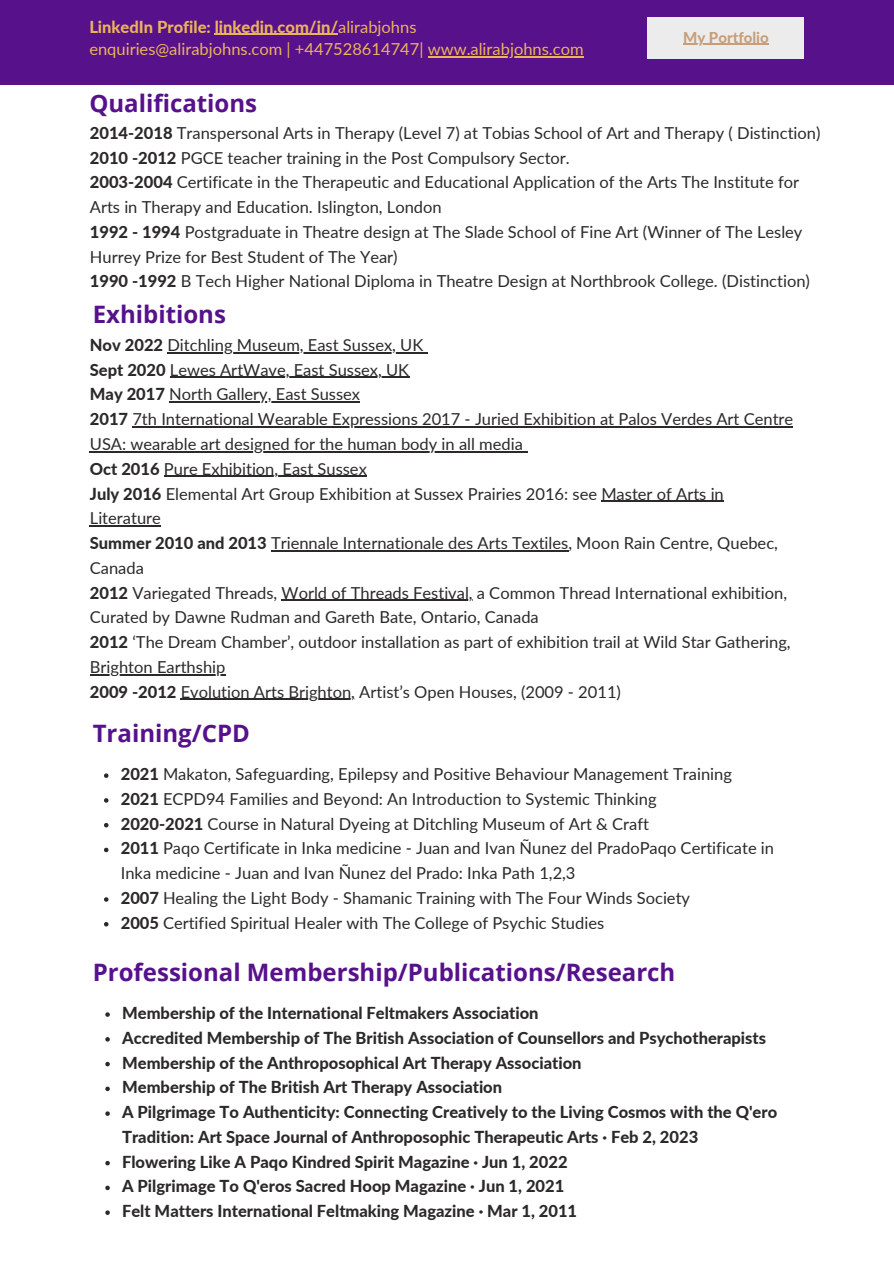
<style>
.page{position:relative;width:894px;height:1264px;background:#fff}
.page>*{position:absolute;margin:0;border:0;box-sizing:border-box;transform-origin:0 0}
.t1{font:700 24px "Open Sans";color:#56118b}
.t2{font:16.5px/24.8px "Lato";color:#2b2929}
.t3{font:800 16.5px/24.8px "Lato";color:#2b2929}
.t4{font:16.5px/22.5px "Lato";color:#edb35b}
.t5{font:800 15px "Lato";color:#c89e79}
.s1{font-weight:800}
</style>
<div class="page">
<div style="left:0;top:0;width:893px;height:85px;background:#56118b"></div>
<hr style="left:215px;top:34px;width:123px;height:1px;background:#edb35b">
<hr style="left:427px;top:56px;width:156px;height:1px;background:#edb35b">
<hr style="left:167px;top:352px;width:256px;height:1px;background:#2b2929">
<hr style="left:170px;top:377px;width:239px;height:1px;background:#2b2929">
<hr style="left:169px;top:401px;width:191px;height:2px;background:#2b2929">
<hr style="left:132px;top:426px;width:661px;height:1px;background:#2b2929">
<hr style="left:90px;top:451px;width:433px;height:1px;background:#2b2929">
<hr style="left:164px;top:476px;width:203px;height:1px;background:#2b2929">
<hr style="left:601px;top:500px;width:122px;height:2px;background:#2b2929">
<hr style="left:90px;top:525px;width:71px;height:1px;background:#2b2929">
<hr style="left:271px;top:550px;width:297px;height:1px;background:#2b2929">
<hr style="left:281px;top:599px;width:191px;height:2px;background:#2b2929">
<hr style="left:90px;top:674px;width:135px;height:1px;background:#2b2929">
<hr style="left:181px;top:698px;width:174px;height:2px;background:#2b2929">
<svg style="left:104px;top:773px;width:4px;height:5px"></svg>
<svg style="left:104px;top:798px;width:4px;height:4px"></svg>
<svg style="left:104px;top:823px;width:4px;height:4px"></svg>
<svg style="left:104px;top:847px;width:4px;height:5px"></svg>
<svg style="left:104px;top:897px;width:4px;height:4px"></svg>
<svg style="left:104px;top:922px;width:4px;height:4px"></svg>
<div style="left:647px;top:17px;width:157px;height:42px;background:#edeced"></div>
<hr style="left:683px;top:44px;width:85px;height:1px;background:#c89e79">
<svg style="left:105px;top:1012px;width:5px;height:4px"></svg>
<svg style="left:105px;top:1037px;width:5px;height:4px"></svg>
<svg style="left:105px;top:1061px;width:5px;height:5px"></svg>
<svg style="left:105px;top:1086px;width:5px;height:5px"></svg>
<svg style="left:105px;top:1111px;width:5px;height:4px"></svg>
<svg style="left:105px;top:1160px;width:5px;height:5px"></svg>
<svg style="left:105px;top:1185px;width:5px;height:5px"></svg>
<svg style="left:105px;top:1210px;width:5px;height:4px"></svg>
<p class="t4" style="left:89px;top:15px;width:495px"><span class="s1">LinkedIn Profile: linkedin.com/in/</span>alirabjohns enquiries@alirabjohns.com | +447528614747| www.alirabjohns.com</p>
<h1 class="t1" style="left:89px;top:86px;width:169px">Qualifications</h1>
<p class="t5" style="left:683px;top:28px;width:87px">My Portfolio</p>
<p class="t2" style="left:90px;top:120px;width:732px"><span class="s1">2014-2018</span> Transpersonal Arts in Therapy (Level 7) at Tobias School of Art and Therapy ( Distinction)<br><span class="s1">2010 -2012</span> PGCE teacher training in the Post Compulsory Sector.<br><span class="s1">2003-2004</span> Certificate in the Therapeutic and Educational Application of the Arts The Institute for Arts in Therapy and Education. Islington, London<br><span class="s1">1992 - 1994</span> Postgraduate in Theatre design at The Slade School of Fine Art (Winner of The Lesley Hurrey Prize for Best Student of The Year)<br><span class="s1">1990 -1992</span> B Tech Higher National Diploma in Theatre Design at Northbrook College. (Distinction)</p>
<h1 class="t1" style="left:93px;top:297px;width:135px">Exhibitions</h1>
<p class="t2" style="left:90px;top:332px;width:704px"><span class="s1">Nov 2022</span> Ditchling Museum, East Sussex, UK<br><span class="s1">Sept 2020</span> Lewes ArtWave, East Sussex, UK<br><span class="s1">May 2017</span> North Gallery, East Sussex<br><span class="s1">2017</span> 7th International Wearable Expressions 2017 - Juried Exhibition at Palos Verdes Art Centre USA: wearable art designed for the human body in all media<br><span class="s1">Oct 2016</span> Pure Exhibition, East Sussex<br><span class="s1">July 2016</span> Elemental Art Group Exhibition at Sussex Prairies 2016: see Master of Arts in Literature<br><span class="s1">Summer 2010 and 2013</span> Triennale Internationale des Arts Textiles, Moon Rain Centre, Quebec, Canada<br><span class="s1">2012</span> Variegated Threads, World of Threads Festival, a Common Thread International exhibition, Curated by Dawne Rudman and Gareth Bate, Ontario, Canada<br><span class="s1">2012</span> ‘The Dream Chamber’, outdoor installation as part of exhibition trail at Wild Star Gathering, Brighton Earthship<br><span class="s1">2009 -2012</span> Evolution Arts Brighton, Artist’s Open Houses, (2009 - 2011)</p>
<h1 class="t1" style="left:93px;top:716px;width:159px">Training/CPD</h1>
<p class="t2" style="left:121px;top:761px;width:654px"><span class="s1">2021</span> Makaton, Safeguarding, Epilepsy and Positive Behaviour Management Training <span class="s1">2021</span> ECPD94 Families and Beyond: An Introduction to Systemic Thinking<br><span class="s1">2020-2021</span> Course in Natural Dyeing at Ditchling Museum of Art &amp; Craft<br><span class="s1">2011</span> Paqo Certificate in Inka medicine - Juan and Ivan Ñunez del PradoPaqo Certificate in Inka medicine - Juan and Ivan Ñunez del Prado: Inka Path 1,2,3<br><span class="s1">2007</span> Healing the Light Body - Shamanic Training with The Four Winds Society<br><span class="s1">2005</span> Certified Spiritual Healer with The College of Psychic Studies</p>
<h1 class="t1" style="left:93px;top:955px;width:584px">Professional Membership/Publications/Research</h1>
<p class="t3" style="left:122px;top:1000px;width:656px">Membership of the International Feltmakers Association<br>Accredited Membership of The British Association of Counsellors and Psychotherapists Membership of the Anthroposophical Art Therapy Association<br>Membership of The British Art Therapy Association<br>A Pilgrimage To Authenticity: Connecting Creatively to the Living Cosmos with the Q'ero Tradition: Art Space Journal of Anthroposophic Therapeutic Arts · Feb 2, 2023<br>Flowering Like A Paqo Kindred Spirit Magazine · Jun 1, 2022<br>A Pilgrimage To Q'eros Sacred Hoop Magazine · Jun 1, 2021<br>Felt Matters International Feltmaking Magazine · Mar 1, 2011</p>
</div>
